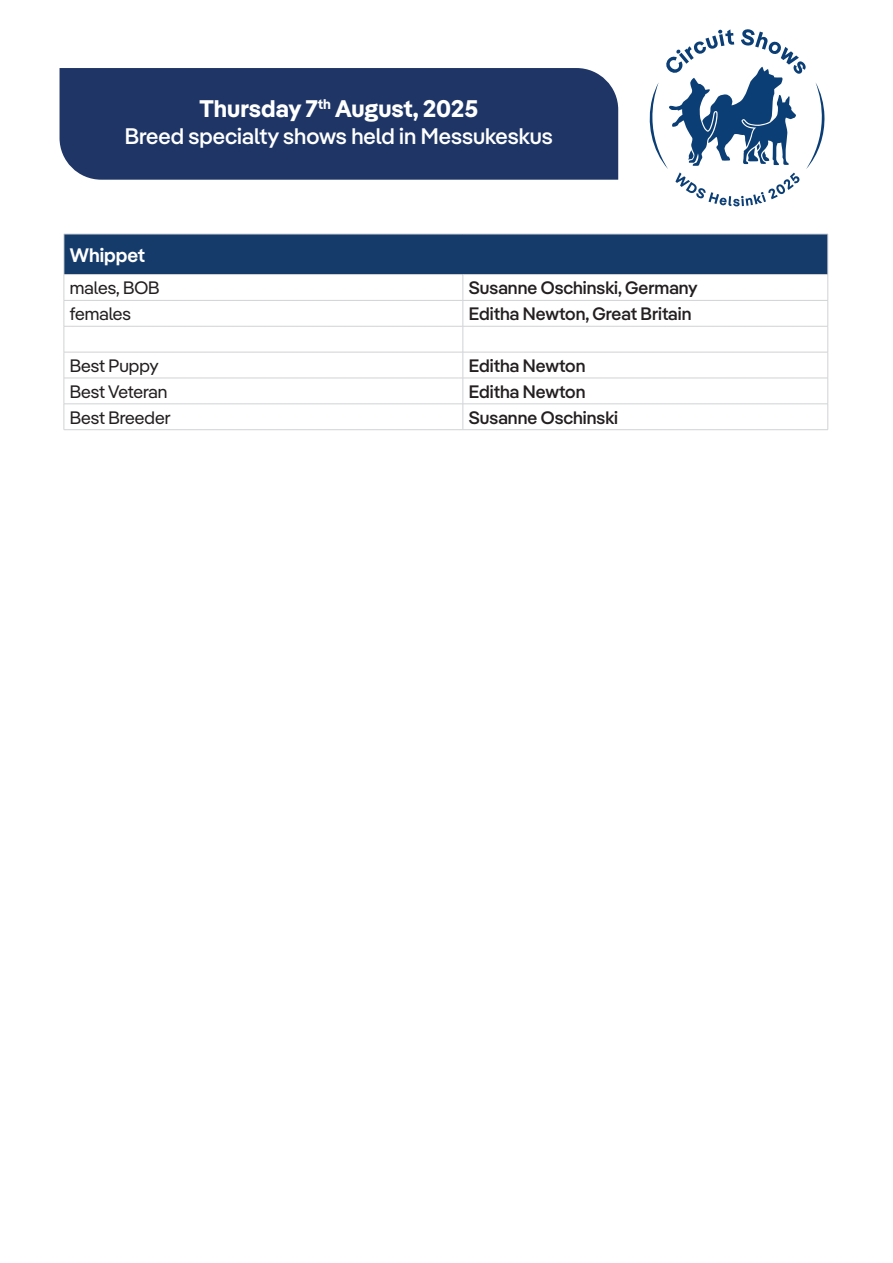
<style>
.page{position:relative;width:893px;height:1263px;background:#fff}
.page>*{position:absolute;margin:0;border:0;box-sizing:border-box;transform-origin:0 0}
.t1{font:700 24px "Pangea";color:#fff}
.t2{font:500 22.5px "Pangea";color:#fff}
.ErkkariOts_kopio{font:600 19.5px "Pangea";color:#fff}
.t3{font:500 18px "Pangea";color:#231f20}
.t4{font:18px "Pangea";color:#231f20}
</style>
<div class="page">
<div style="left:59px;top:68px;width:560px;height:112px;background:#1e3566"></div>
<svg style="left:649px;top:29px;width:176px;height:177px"></svg>
<div style="left:64px;top:234px;width:764px;height:40px;background:#153b6b"></div>
<hr style="left:64px;top:300px;width:399px;height:1px;background:#d1d2d4">
<hr style="left:463px;top:300px;width:365px;height:1px;background:#d1d2d4">
<hr style="left:64px;top:326px;width:399px;height:1px;background:#d1d2d4">
<hr style="left:463px;top:326px;width:365px;height:1px;background:#d1d2d4">
<hr style="left:64px;top:352px;width:399px;height:1px;background:#d1d2d4">
<hr style="left:463px;top:352px;width:365px;height:1px;background:#d1d2d4">
<hr style="left:64px;top:378px;width:399px;height:1px;background:#d1d2d4">
<hr style="left:463px;top:378px;width:365px;height:1px;background:#d1d2d4">
<hr style="left:64px;top:404px;width:399px;height:1px;background:#d1d2d4">
<hr style="left:463px;top:404px;width:365px;height:1px;background:#d1d2d4">
<svg style="left:463px;top:275px;width:1px;height:154px"></svg>
<hr style="left:64px;top:429px;width:399px;height:1px;background:#d1d2d4">
<hr style="left:463px;top:429px;width:365px;height:1px;background:#d1d2d4">
<svg style="left:64px;top:275px;width:1px;height:154px"></svg>
<svg style="left:827px;top:275px;width:1px;height:154px"></svg>
<hr style="left:64px;top:234px;width:399px;height:1px;background:#d1d2d4">
<hr style="left:64px;top:234px;width:1px;height:40px;background:#d1d2d4">
<hr style="left:463px;top:234px;width:365px;height:1px;background:#d1d2d4">
<hr style="left:827px;top:234px;width:1px;height:40px;background:#d1d2d4">
<hr style="left:64px;top:274px;width:399px;height:1px;background:#d1d2d4">
<hr style="left:463px;top:274px;width:365px;height:1px;background:#d1d2d4">
<h1 class="t1" style="left:200px;top:91px;width:280px">Thursday 7<sup>th</sup> August, 2025</h1>
<p class="t2" style="left:125px;top:120px;width:430px">Breed specialty shows held in Messukeskus</p>
<p class="ErkkariOts_kopio" style="left:70px;top:241px;width:77px">Whippet</p>
<p class="t4" style="left:70px;top:275px;width:91px">males, BOB</p>
<p class="t3" style="left:469px;top:275px;width:230px">Susanne Oschinski, Germany</p>
<p class="t4" style="left:70px;top:301px;width:63px">females</p>
<p class="t3" style="left:469px;top:301px;width:224px">Editha Newton, Great Britain</p>
<p class="t4" style="left:70px;top:353px;width:90px">Best Puppy</p>
<p class="t3" style="left:469px;top:353px;width:118px">Editha Newton</p>
<p class="t4" style="left:70px;top:379px;width:99px">Best Veteran</p>
<p class="t3" style="left:469px;top:379px;width:118px">Editha Newton</p>
<p class="t4" style="left:70px;top:405px;width:102px">Best Breeder</p>
<p class="t3" style="left:469px;top:405px;width:151px">Susanne Oschinski</p>
</div>
